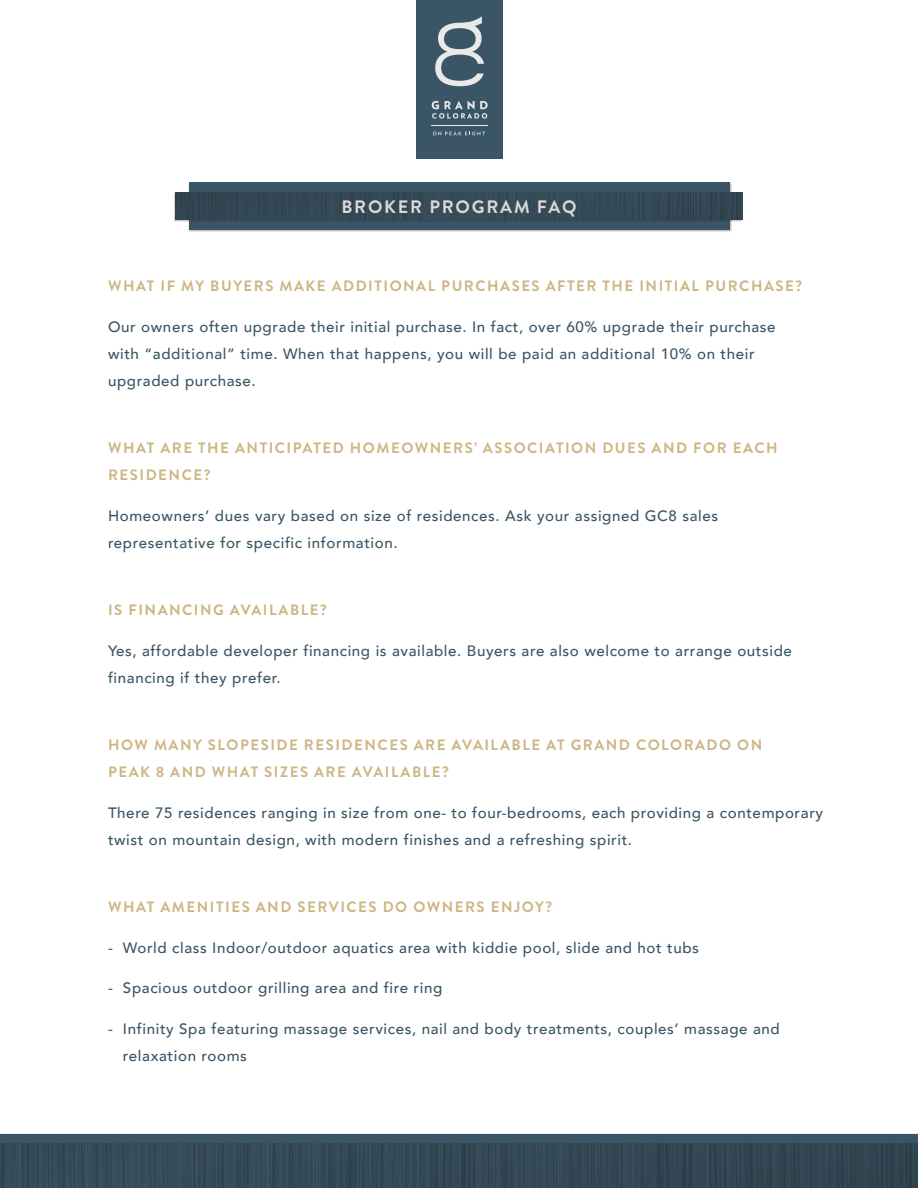
<style>
.page{position:relative;width:918px;height:1188px;background:#fff}
.page>*{position:absolute;margin:0;border:0;box-sizing:border-box;transform-origin:0 0}
.t1{font:700 18px "Brandon Grotesque";letter-spacing:.1em;color:#dcd8d7}
.t2{font:500 15px/27px "Avenir";letter-spacing:.04em;color:#3a5565}
.t3{font:700 15px/27px "Brandon Grotesque";letter-spacing:.1em;color:#cdb684}
</style>
<div class="page">
<div style="left:0;top:1134px;width:918px;height:54px;background:#3a5565"></div>
<img style="left:0;top:1144px;width:918px;height:44px">
<div style="left:189px;top:182px;width:543px;height:51px;background:#231f20;opacity:.41"></div>
<div style="left:189px;top:182px;width:540px;height:48px;background:#3a5565"></div>
<div style="left:174px;top:193px;width:568px;height:29px;background:#344753"></div>
<img style="left:176px;top:192px;width:566px;height:27px">
<div style="left:416px;top:0;width:87px;height:159px;background:#3a5565"></div>
<svg style="left:433px;top:132px;width:52px;height:3px"></svg>
<hr style="left:432px;top:125px;width:56px;height:1px;background:#e8e9e8">
<svg style="left:432px;top:16px;width:56px;height:103px"></svg>
<p class="t1" style="left:341px;top:194px;width:237px">BROKER PROGRAM FAQ</p>
<p class="t3" style="left:108px;top:273px;width:696px">WHAT IF MY BUYERS MAKE ADDITIONAL PURCHASES AFTER THE INITIAL PURCHASE?</p>
<p class="t2" style="left:108px;top:312px;width:669px">Our owners often upgrade their initial purchase. In fact, over 60% upgrade their purchase with “additional” time. When that happens, you will be paid an additional 10% on their upgraded purchase.</p>
<p class="t3" style="left:108px;top:435px;width:671px">WHAT ARE THE ANTICIPATED HOMEOWNERS’ ASSOCIATION DUES AND FOR EACH<br>RESIDENCE?</p>
<p class="t2" style="left:108px;top:501px;width:612px">Homeowners’ dues vary based on size of residences. Ask your assigned GC8 sales representative for specific information.</p>
<p class="t3" style="left:108px;top:597px;width:220px">IS FINANCING AVAILABLE?</p>
<p class="t2" style="left:108px;top:636px;width:686px">Yes, affordable developer financing is available. Buyers are also welcome to arrange outside financing if they prefer.</p>
<p class="t3" style="left:108px;top:732px;width:656px">HOW MANY SLOPESIDE RESIDENCES ARE AVAILABLE AT GRAND COLORADO ON<br>PEAK 8 AND WHAT SIZES ARE AVAILABLE?</p>
<p class="t2" style="left:108px;top:798px;width:717px">There 75 residences ranging in size from one- to four-bedrooms, each providing a contemporary twist on mountain design, with modern finishes and a refreshing spirit.</p>
<p class="t3" style="left:108px;top:894px;width:446px">WHAT AMENITIES AND SERVICES DO OWNERS ENJOY?</p>
<p class="t2" style="left:108px;top:933px;width:593px">- World class Indoor/outdoor aquatics area with kiddie pool, slide and hot tubs</p>
<p class="t2" style="left:108px;top:974px;width:336px">- Spacious outdoor grilling area and fire ring</p>
<p class="t2" style="left:123px;top:1014px;width:658px;text-indent:-15px">- Infinity Spa featuring massage services, nail and body treatments, couples’ massage and relaxation rooms</p>
</div>
